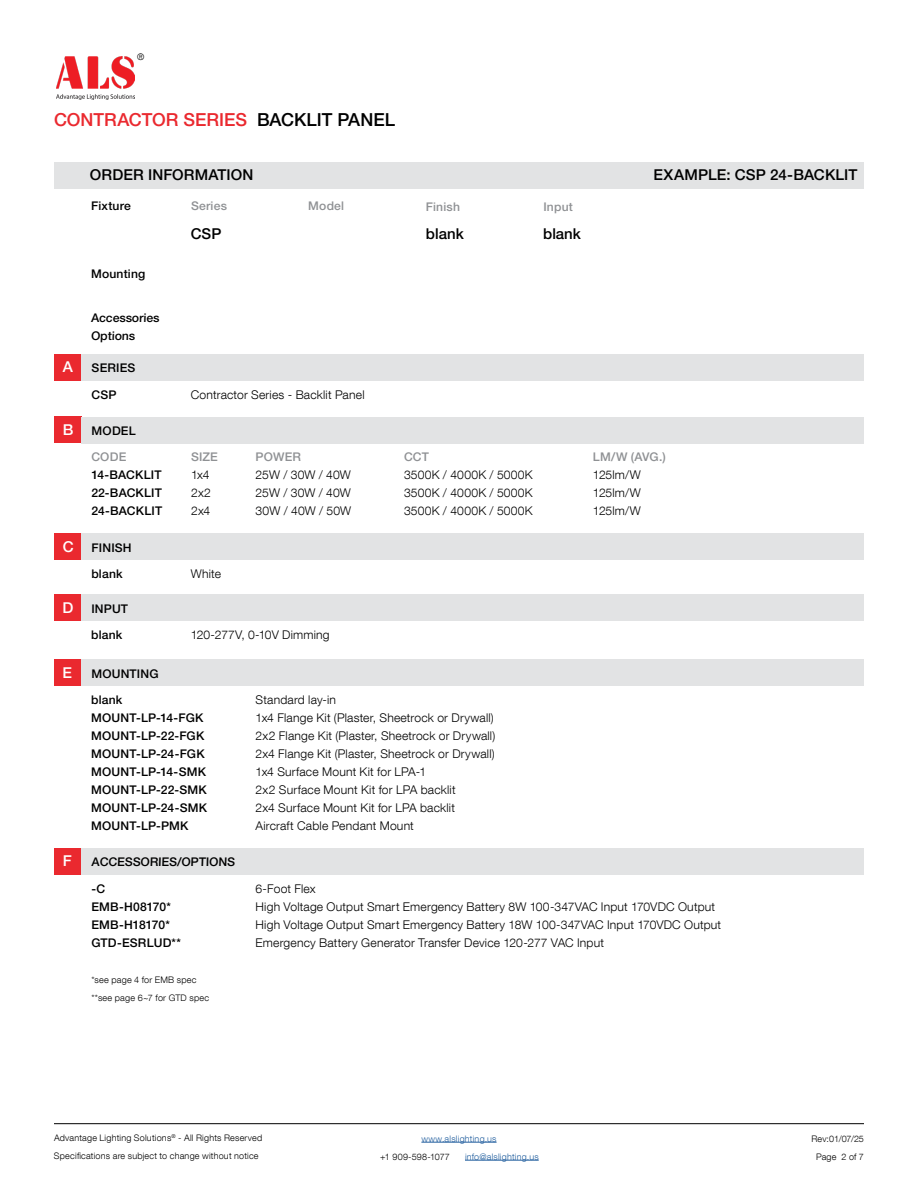
<style>
.page{position:relative;width:918px;height:1188px;background:#fff}
.page>*{position:absolute;margin:0;border:0;box-sizing:border-box;transform-origin:0 0}
.t1{font:500 18px "Helvetica Neue LT Pro";letter-spacing:-.005em;color:#ea292f}
.t2{font:500 15px "Helvetica Neue LT Pro";letter-spacing:.005em;color:#000}
.t3{font:500 15px "Helvetica Neue LT Pro";color:#fff}
.t4{font:300 12px/18px "Helvetica Neue LT Com";letter-spacing:.015em;color:#000}
.t5{font:500 12px/18px "Helvetica Neue LT Pro";letter-spacing:.015em;color:#000}
.t6{font:500 12px "Helvetica Neue LT Pro";letter-spacing:.015em;color:#8f9194}
.t7{font:300 9px/18px "Helvetica Neue LT Com";letter-spacing:.025em;color:#000}
.t8{font:300 9px "Helvetica Neue LT Com";letter-spacing:.025em;color:#215e9e}
.s1{color:#000}
</style>
<div class="page">
<hr style="left:421px;top:1142px;width:76px;height:1px;background:#215e9e">
<hr style="left:465px;top:1160px;width:74px;height:1px;background:#215e9e">
<hr style="left:54px;top:1123px;width:810px;height:1px;background:#000">
<img style="left:56px;top:57px;width:79px;height:43px">
<div style="left:82px;top:162px;width:782px;height:26px;background:#e2e3e4"></div>
<div style="left:54px;top:162px;width:27px;height:26px;background:#e2e3e4"></div>
<div style="left:54px;top:354px;width:28px;height:26px;background:#ea292f"></div>
<div style="left:54px;top:595px;width:27px;height:26px;background:#ea292f"></div>
<div style="left:54px;top:660px;width:27px;height:26px;background:#ea292f"></div>
<div style="left:54px;top:848px;width:28px;height:27px;background:#ea292f"></div>
<div style="left:54px;top:417px;width:28px;height:26px;background:#ea292f"></div>
<div style="left:54px;top:534px;width:28px;height:26px;background:#ea292f"></div>
<div style="left:82px;top:417px;width:782px;height:26px;background:#e2e3e4"></div>
<div style="left:82px;top:534px;width:782px;height:26px;background:#e2e3e4"></div>
<div style="left:82px;top:354px;width:782px;height:27px;background:#e2e3e4"></div>
<div style="left:81px;top:595px;width:783px;height:26px;background:#e2e3e4"></div>
<div style="left:81px;top:660px;width:783px;height:26px;background:#e2e3e4"></div>
<div style="left:82px;top:848px;width:782px;height:27px;background:#e2e3e4"></div>
<p class="t7" style="left:137px;top:48px;width:9px">®</p>
<h1 class="t1" style="left:54px;top:109px;width:343px">CONTRACTOR SERIES <span class="s1">BACKLIT PANEL</span></h1>
<p class="t2" style="left:90px;top:166px;width:165px">ORDER INFORMATION</p>
<p class="t2" style="left:654px;top:166px;width:205px">EXAMPLE: CSP 24-BACKLIT</p>
<p class="t5" style="left:91px;top:197px;width:41px">Fixture</p>
<p class="t6" style="left:191px;top:199px;width:37px">Series</p>
<p class="t6" style="left:308px;top:199px;width:37px">Model</p>
<p class="t6" style="left:426px;top:199px;width:36px">Finish</p>
<p class="t6" style="left:543px;top:199px;width:31px">Input</p>
<p class="t2" style="left:191px;top:224px;width:32px">CSP</p>
<p class="t2" style="left:426px;top:225px;width:39px">blank</p>
<p class="t2" style="left:543px;top:225px;width:39px">blank</p>
<p class="t5" style="left:91px;top:264px;width:56px">Mounting</p>
<p class="t5" style="left:91px;top:308px;width:70px">Accessories<br>Options</p>
<p class="t3" style="left:63px;top:358px;width:12px">A</p>
<p class="t5" style="left:92px;top:359px;width:45px">SERIES</p>
<p class="t5" style="left:91px;top:385px;width:27px">CSP</p>
<p class="t4" style="left:191px;top:385px;width:175px">Contractor Series - Backlit Panel</p>
<p class="t3" style="left:63px;top:420px;width:12px">B</p>
<p class="t5" style="left:92px;top:421px;width:46px">MODEL</p>
<p class="t6" style="left:91px;top:450px;width:36px">CODE</p>
<p class="t5" style="left:91px;top:466px;width:72px;text-align:justify">14-BACKLIT 22-BACKLIT 24-BACKLIT</p>
<p class="t6" style="left:191px;top:450px;width:28px">SIZE</p>
<p class="t4" style="left:191px;top:465px;width:21px">1x4<br>2x2<br>2x4</p>
<p class="t6" style="left:256px;top:450px;width:47px">POWER</p>
<p class="t4" style="left:256px;top:465px;width:97px;text-align:justify">25W / 30W / 40W 25W / 30W / 40W 30W / 40W / 50W</p>
<p class="t6" style="left:404px;top:450px;width:27px">CCT</p>
<p class="t4" style="left:404px;top:465px;width:130px;text-align:justify">3500K / 4000K / 5000K 3500K / 4000K / 5000K 3500K / 4000K / 5000K</p>
<p class="t6" style="left:593px;top:450px;width:74px">LM/W (AVG.)</p>
<p class="t4" style="left:593px;top:465px;width:49px;text-align:justify">125lm/W 125lm/W 125lm/W</p>
<p class="t3" style="left:63px;top:537px;width:12px">C</p>
<p class="t5" style="left:92px;top:538px;width:42px">FINISH</p>
<p class="t5" style="left:91px;top:565px;width:33px">blank</p>
<p class="t4" style="left:191px;top:564px;width:32px">White</p>
<p class="t3" style="left:62px;top:598px;width:12px">D</p>
<p class="t5" style="left:91px;top:599px;width:38px">INPUT</p>
<p class="t5" style="left:91px;top:626px;width:33px">blank</p>
<p class="t4" style="left:191px;top:625px;width:140px">120-277V, 0-10V Dimming</p>
<p class="t3" style="left:62px;top:663px;width:11px">E</p>
<p class="t5" style="left:91px;top:664px;width:69px">MOUNTING</p>
<p class="t5" style="left:91px;top:691px;width:118px">blank<br>MOUNT-LP-14-FGK<br>MOUNT-LP-22-FGK<br>MOUNT-LP-24-FGK<br>MOUNT-LP-14-SMK<br>MOUNT-LP-22-SMK<br>MOUNT-LP-24-SMK<br>MOUNT-LP-PMK</p>
<p class="t4" style="left:256px;top:691px;width:241px">Standard lay-in<br>1x4 Flange Kit (Plaster, Sheetrock or Drywall)<br>2x2 Flange Kit (Plaster, Sheetrock or Drywall)<br>2x4 Flange Kit (Plaster, Sheetrock or Drywall)<br>1x4 Surface Mount Kit for LPA-1<br>2x2 Surface Mount Kit for LPA backlit<br>2x4 Surface Mount Kit for LPA backlit Aircraft Cable Pendant Mount</p>
<p class="t3" style="left:63px;top:852px;width:10px">F</p>
<p class="t5" style="left:92px;top:853px;width:145px">ACCESSORIES/OPTIONS</p>
<p class="t5" style="left:91px;top:879px;width:91px">-C<br>EMB-H08170*<br>EMB-H18170*<br>GTD-ESRLUD**</p>
<p class="t7" style="left:91px;top:970px;width:119px">*see page 4 for EMB spec **see page 6~7 for GTD spec</p>
<p class="t4" style="left:256px;top:879px;width:467px">6-Foot Flex<br>High Voltage Output Smart Emergency Battery 8W 100-347VAC Input 170VDC Output High Voltage Output Smart Emergency Battery 18W 100-347VAC Input 170VDC Output Emergency Battery Generator Transfer Device 120-277 VAC Input</p>
<p class="t7" style="left:54px;top:1129px;width:210px">Advantage Lighting Solutions<sup>®</sup> - All Rights Reserved<br>Specifications are subject to change without notice</p>
<p class="t7" style="left:811px;top:1129px;width:54px;text-align:center">Rev:01/07/25<br>Page 2 of 7</p>
<p class="t8" style="left:421px;top:1133px;width:77px">www.alslighting.us</p>
<p class="t7" style="left:380px;top:1147px;width:71px">+1 909-598-1077</p>
<p class="t8" style="left:465px;top:1151px;width:75px">info@alslighting.us</p>
</div>
